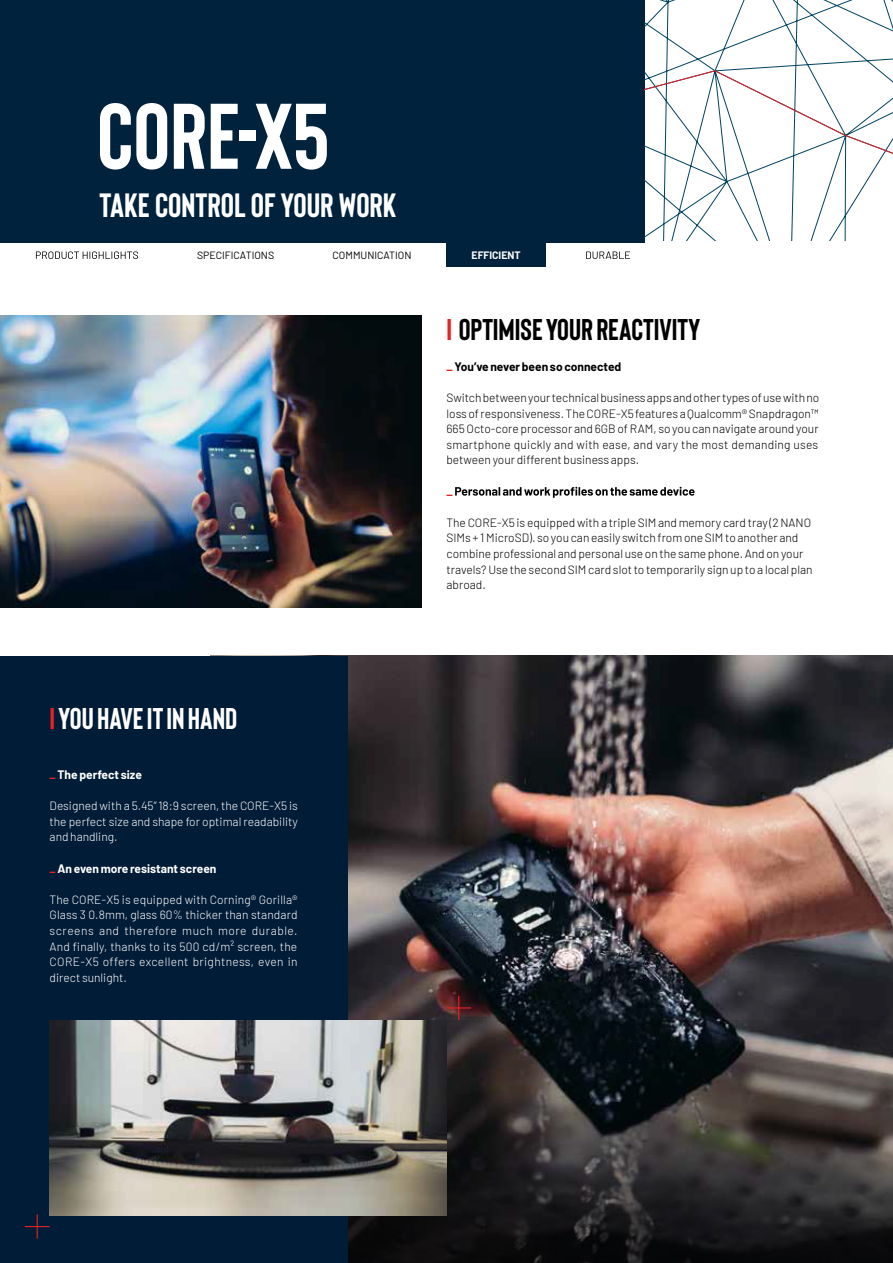
<style>
.page{position:relative;width:893px;height:1263px;background:#fff}
.page>*{position:absolute;margin:0;border:0;box-sizing:border-box;transform-origin:0 0}
.t1{font:700 92.85px "Bison";color:#fff}
.t2{font:700 33.6px "Bison";color:#fff}
.t3{font:700 30px "Bison";color:#000}
.t4{font:700 30px "Bison";color:#fff}
.t5{font:300 12px/15.6px "Barlow";color:#000;text-align:justify}
.t6{font:300 12px/15.6px "Barlow";color:#fff;text-align:justify}
.t7{font:700 12px "Barlow";color:#fff}
.t8{font:700 12px "Barlow";color:#000}
.t9{font:700 12px "Barlow";color:#e52325}
.t10{font:10.5px "Barlow";color:#000}
.t11{font:700 10.5px "Barlow";color:#fff}
.s1{color:#e52325}
</style>
<div class="page">
<img style="left:347px;top:656px;width:546px;height:364px">
<svg style="left:347px;top:1020px;width:546px;height:243px;background:#2a2929"></svg>
<svg style="left:455px;top:487px;width:240px;height:11px"></svg>
<img style="left:0;top:315px;width:422px;height:293px">
<div style="left:0;top:0;width:645px;height:243px;background:#00223c"></div>
<svg style="left:651px;top:0;width:242px;height:19px"></svg>
<svg style="left:645px;top:19px;width:248px;height:221px"></svg>
<div style="left:446px;top:243px;width:100px;height:24px;background:#00223c"></div>
<svg style="left:36px;top:251px;width:102px;height:8px"></svg>
<svg style="left:586px;top:251px;width:44px;height:8px"></svg>
<div style="left:0;top:656px;width:347px;height:607px;background:#001c37"></div>
<img style="left:50px;top:1020px;width:396px;height:195px">
<svg style="left:446px;top:996px;width:25px;height:24px"></svg>
<svg style="left:25px;top:1214px;width:25px;height:25px"></svg>
<h1 class="t1" style="left:97px;top:78px;width:234px">CORE-X5</h1>
<h2 class="t2" style="left:100px;top:184px;width:298px">TAKE CONTROL OF YOUR WORK</h2>
<p class="t10" style="left:197px;top:247px;width:78px">SPECIFICATIONS</p>
<p class="t10" style="left:333px;top:247px;width:80px">COMMUNICATION</p>
<p class="t11" style="left:472px;top:247px;width:51px">EFFICIENT</p>
<h3 class="t4" style="left:50px;top:700px;width:189px"><span class="s1">I</span>YOUHAVEITINHAND</h3>
<p class="t7" style="left:50px;top:766px;width:94px"><span class="s1">_</span>Theperfect size</p>
<p class="t6" style="left:50px;top:797px;width:250px">Designed with a 5.45” 18:9 screen, the CORE-X5 is the perfect size and shape for optimal readability and handling.</p>
<p class="t7" style="left:50px;top:859px;width:168px"><span class="s1">_</span> An even more resistant screen</p>
<p class="t6" style="left:50px;top:891px;width:249px">The CORE-X5 is equipped with Corning® Gorilla® Glass 3 0.8mm, glass 60% thicker than standard screens and therefore much more durable.<br>And finally, thanks to its 500 cd/m² screen, the CORE-X5 offers excellent brightness, even in direct sunlight.</p>
<h3 class="t3" style="left:446px;top:310px;width:255px"><span class="s1">I</span> OPTIMISEYOURREACTIVITY</h3>
<p class="t8" style="left:446px;top:357px;width:176px"><span class="s1">_</span> You’ve neverbeen so connected</p>
<p class="t5" style="left:446px;top:389px;width:374px">Switchbetweenyourtechnicalbusinessappsandothertypesofusewithno lossofresponsiveness.TheCORE-X5features aQualcomm®Snapdragon™ 665Octo-core processor and 6GBofRAM, so you can navigate around your smartphone quickly and with ease, and vary the most demanding uses between your different business apps.</p>
<p class="t9" style="left:446px;top:482px;width:8px">_</p>
<p class="t5" style="left:446px;top:514px;width:368px;text-align:left">TheCORE-X5 is equippedwith a tripleSIMand memory card tray (2NANO SIMs + 1MicroSD). so you can easily switch from oneSIMto another and combine professional and personal use on the same phone.And on your travels?Use the secondSIMcard slotto temporarily sign up to a local plan abroad.</p>
</div>
